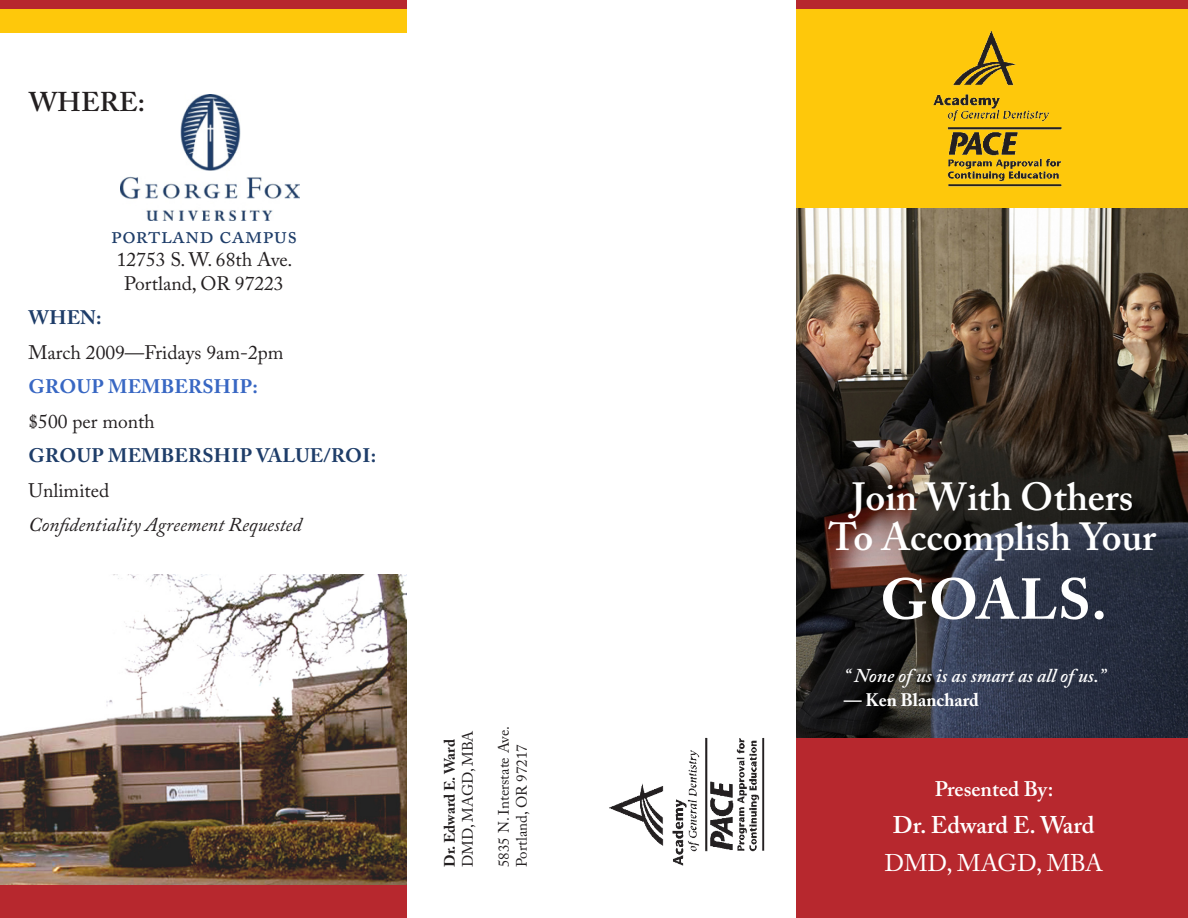
<style>
.page{position:relative;width:1188px;height:918px;background:#fff}
.page>*{position:absolute;margin:0;border:0;box-sizing:border-box;transform-origin:0 0}
.t1{font:700 57px "Adobe Caslon Pro";letter-spacing:.015em;color:#fff}
.t2{font:600 39px/40.5px "Adobe Caslon Pro";color:#fff;text-align:center}
.t3{font:600 27px "Adobe Caslon Pro";letter-spacing:.015em;color:#231f20}
.t4{font:600 24px "Adobe Caslon Pro";color:#fff}
.t5{font:24px "Adobe Caslon Pro";color:#1e3d69}
.t6{font:24px "Adobe Caslon Pro";color:#fff}
.t7{font:600 21px "Adobe Caslon Pro";color:#fff}
.t8{font:19.5px/34.5px "Adobe Caslon Pro";color:#231f20}
.t9{font:italic 19.5px "Adobe Caslon Pro";color:#231f20}
.t10{font:italic 600 19.5px "Adobe Caslon Pro";color:#fff}
.t11{font:700 19.5px "Adobe Caslon Pro";letter-spacing:.015em;color:#1e3d69}
.t12{font:700 19.5px "Adobe Caslon Pro";letter-spacing:.025em;color:#3867c3}
.t13{font:700 18px "Adobe Caslon Pro";color:#fff}
.t14{font:15px "Adobe Caslon Pro";color:#231f20}
.t15{font:700 15px "Adobe Caslon Pro";color:#231f20}
.s1{font-weight:700;color:#1e3d69}
</style>
<div class="page">
<img style="left:0;top:574px;width:406px;height:311px">
<img style="left:796px;top:208px;width:392px;height:530px">
<div style="left:796px;top:0;width:392px;height:17px;background:#b7282e"></div>
<div style="left:0;top:0;width:406px;height:17px;background:#b7282e"></div>
<div style="left:0;top:885px;width:406px;height:33px;background:#b7282e"></div>
<div style="left:796px;top:738px;width:392px;height:180px;background:#b7282e"></div>
<img style="left:120px;top:94px;width:179px;height:126px">
<img style="left:609px;top:737px;width:156px;height:129px">
<div style="left:796px;top:9px;width:392px;height:199px;background:#fec80b"></div>
<img style="left:933px;top:31px;width:129px;height:156px">
<div style="left:0;top:9px;width:406px;height:24px;background:#fec80b"></div>
<p class="t3" style="left:29px;top:85px;width:118px">Where:</p>
<p class="t5" style="left:111px;top:221px;width:188px">portland campus</p>
<p class="t8" style="left:117px;top:242px;width:177px">12753 S. W. 68th Ave.</p>
<p class="t8" style="left:124px;top:266px;width:161px">Portland, OR 97223</p>
<p class="t8" style="left:28px;top:300px;width:257px"><span class="s1">WHEN:<br></span>March 2009—Fridays 9am-2pm</p>
<p class="t12" style="left:29px;top:375px;width:115px">GROUP MEMBERS</p>
<p class="t12" style="left:214px;top:375px;width:46px">HIP:</p>
<p class="t8" style="left:28px;top:404px;width:128px">$500 per month</p>
<p class="t11" style="left:29px;top:444px;width:115px">GROUP MEMBERS</p>
<p class="t11" style="left:214px;top:444px;width:164px">HIP VALUE/ROI :</p>
<p class="t8" style="left:28px;top:473px;width:82px">Unlimited</p>
<p class="t9" style="left:28px;top:513px;width:275px">Confidentiality Agreement Requested</p>
<p class="t15" style="left:441px;top:867px;width:129px;rotate:-90deg">DR. EDWARD E. WARD</p>
<p class="t14" style="left:459px;top:867px;width:138px;rotate:-90deg">DMD, MAGD, MBA</p>
<p class="t14" style="left:495px;top:867px;width:142px;rotate:-90deg">5835 N. Interstate Ave.</p>
<p class="t14" style="left:513px;top:867px;width:124px;rotate:-90deg">Portland, OR 97217</p>
<p class="t2" style="left:829px;top:476px;width:329px">Join With Others<br>To Accomplish Your</p>
<p class="t1" style="left:880px;top:566px;width:228px">GOALS .</p>
<p class="t10" style="left:844px;top:664px;width:263px">“ None of us is as smart as all of us.”</p>
<p class="t13" style="left:844px;top:689px;width:137px">— KEN BLANCHARD</p>
<p class="t7" style="left:935px;top:776px;width:120px">Presented By:</p>
<p class="t4" style="left:893px;top:811px;width:203px">Dr. Edward E. Ward</p>
<p class="t6" style="left:885px;top:848px;width:220px">DMD, MAGD, MBA</p>
</div>
